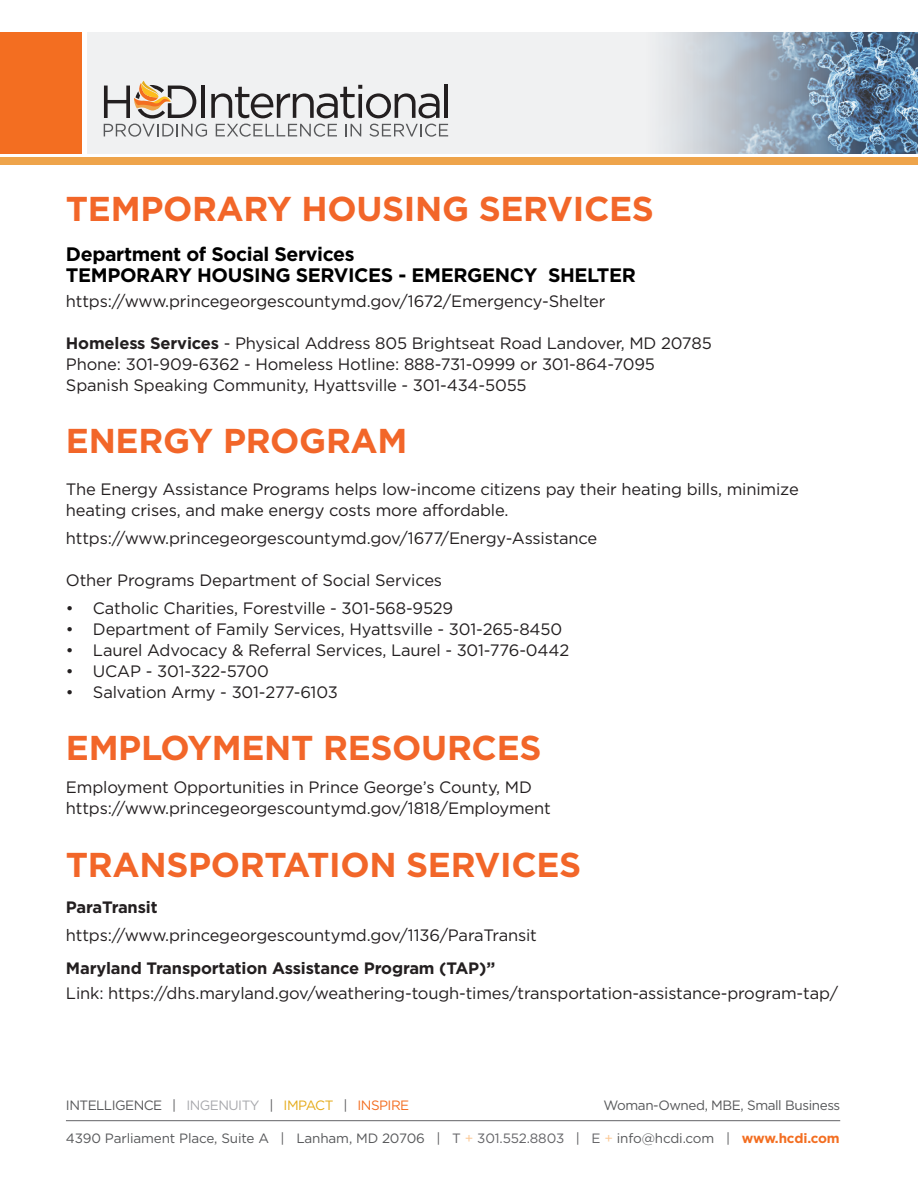
<style>
.page{position:relative;width:918px;height:1188px;background:#fff}
.page>*{position:absolute;margin:0;border:0;box-sizing:border-box;transform-origin:0 0}
.Section_head{font:700 34.5px "Gotham";letter-spacing:-.01em;color:#f26629}
.Sub_Head{font:700 19.5px/21px "Gotham";letter-spacing:-.02em;color:#000}
.t1{font:16.5px/21px "Gotham";letter-spacing:-.01em;color:#231f20}
.t2{font:700 16.5px "Gotham";letter-spacing:-.01em;color:#231f20}
.Address_Info{font:13.5px "Gotham";letter-spacing:-.01em;color:#57585a}
.Address_Info-2{font:13.5px "Gotham";letter-spacing:-.03em;color:#57585a}
.s1{font-weight:700}
.s2{color:#a8a9ad}
.s3{color:#e5ab1b}
.s4{color:#f36e21}
.s5{color:#636366}
.s6{color:#fcc894}
.s7{font-weight:700;color:#f36e21}
</style>
<div class="page">
<hr style="left:66px;top:1120px;width:774px;height:1px;background:#636366">
<div style="left:87px;top:32px;width:831px;height:121px;background:#f0f1f2"></div>
<div style="left:0;top:32px;width:82px;height:121px;background:#f36e21"></div>
<div style="left:0;top:158px;width:918px;height:7px;background:#eea44b"></div>
<svg style="left:104px;top:81px;width:344px;height:56px"></svg>
<hr style="left:445px;top:84px;width:3px;height:34px;background:#231f20">
<img style="left:666px;top:32px;width:252px;height:121px">
<p class="Section_head" style="left:66px;top:189px;width:590px">TEMPORARY HOUSING SERVICES</p>
<p class="Sub_Head" style="left:66px;top:243px;width:572px">Department of Social Services<br>TEMPORARY HOUSING SERVICES - EMERGENCY SHELTER</p>
<p class="t1" style="left:66px;top:290px;width:541px">https://www.princegeorgescountymd.gov/1672/Emergency-Shelter</p>
<p class="t1" style="left:66px;top:332px;width:647px"><span class="s1">Homeless Services</span> - Physical Address 805 Brightseat Road Landover, MD 20785</p>
<p class="t1" style="left:66px;top:353px;width:590px">Phone: 301-909-6362 - Homeless Hotline: 888-731-0999 or 301-864-7095</p>
<p class="t1" style="left:66px;top:374px;width:462px">Spanish Speaking Community, Hyattsville - 301-434-5055</p>
<p class="Section_head" style="left:66px;top:421px;width:343px">ENERGY PROGRAM</p>
<p class="t1" style="left:66px;top:479px;width:734px">The Energy Assistance Programs helps low-income citizens pay their heating bills, minimize heating crises, and make energy costs more affordable.</p>
<p class="t1" style="left:66px;top:528px;width:533px">https://www.princegeorgescountymd.gov/1677/Energy-Assistance</p>
<p class="t1" style="left:66px;top:570px;width:378px">Other Programs Department of Social Services</p>
<p class="t1" style="left:66px;top:597px;width:389px">• Catholic Charities, Forestville - 301-568-9529</p>
<p class="t1" style="left:66px;top:618px;width:498px">• Department of Family Services, Hyattsville - 301-265-8450</p>
<p class="t1" style="left:66px;top:639px;width:505px">• Laurel Advocacy &amp; Referral Services, Laurel - 301-776-0442</p>
<p class="t1" style="left:66px;top:660px;width:205px">• UCAP - 301-322-5700</p>
<p class="t1" style="left:66px;top:681px;width:274px">• Salvation Army - 301-277-6103</p>
<p class="Section_head" style="left:66px;top:728px;width:477px">EMPLOYMENT RESOURCES</p>
<p class="t1" style="left:66px;top:777px;width:467px">Employment Opportunities in Prince George’s County, MD</p>
<p class="t1" style="left:66px;top:798px;width:486px">https://www.princegeorgescountymd.gov/1818/Employment</p>
<p class="Section_head" style="left:66px;top:845px;width:517px">TRANSPORTATION SERVICES</p>
<p class="t2" style="left:66px;top:897px;width:93px">ParaTransit</p>
<p class="t1" style="left:66px;top:924px;width:473px">https://www.princegeorgescountymd.gov/1136/ParaTransit</p>
<p class="t2" style="left:66px;top:959px;width:431px">Maryland Transportation Assistance Program (TAP)”</p>
<p class="t1" style="left:66px;top:982px;width:774px">Link: https://dhs.maryland.gov/weathering-tough-times/transportation-assistance-program-tap/</p>
<p class="Address_Info-2" style="left:66px;top:1098px;width:345px">INTELLIGENCE | <span class="s2">INGENUITY</span> | <span class="s3">IMPACT</span> | <span class="s4">INSPIRE</span></p>
<p class="Address_Info-2" style="left:604px;top:1098px;width:238px">Woman-Owned, MBE, Small Business</p>
<p class="Address_Info" style="left:66px;top:1131px;width:775px">4390 Parliament Place, Suite A | Lanham, MD 20706 | <span class="s5">T</span> <span class="s6">+</span> <span class="s5">301.552.8803</span> | <span class="s5">E</span> <span class="s6">+</span> info@hcdi.com | <span class="s7">www.hcdi.com</span></p>
</div>
